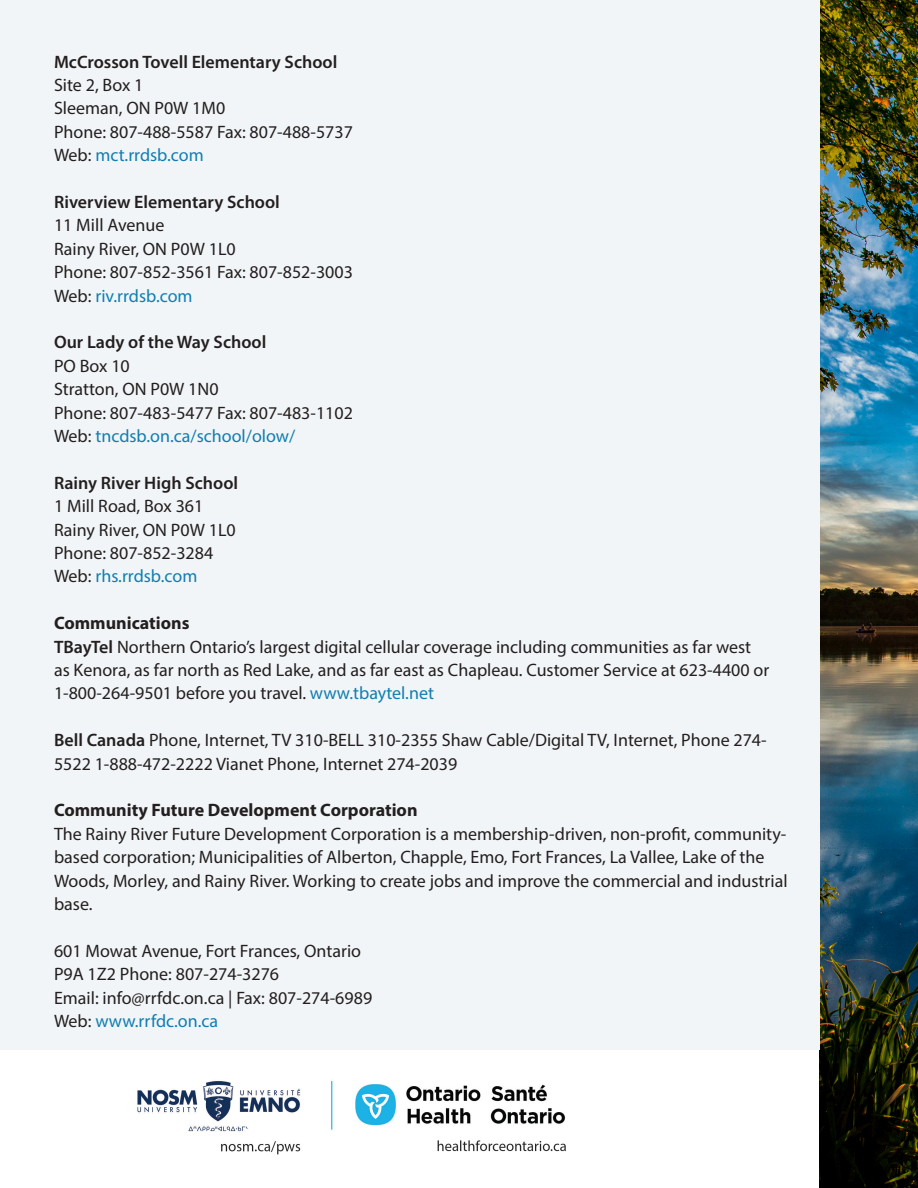
<style>
.page{position:relative;width:918px;height:1188px;background:#fff}
.page>*{position:absolute;margin:0;border:0;box-sizing:border-box;transform-origin:0 0}
.Text{font:18px/23.4px "Myriad Pro";color:#231f20}
.Text-2{font:18px "Myriad Pro";color:#107eb1}
.Text-3{font:600 18px "Myriad Pro";color:#231f20}
.Topic{font:700 18px "Myriad Pro";color:#231f20}
.s1{color:#231f20}
.s2{font-weight:600}
.s3{color:#107eb1}
</style>
<div class="page">
<img style="left:820px;top:0;width:98px;height:1188px">
<div style="left:0;top:0;width:820px;height:1050px;background:#f2f5f7"></div>
<img style="left:137px;top:1081px;width:429px;height:74px">
<p class="Text-3" style="left:54px;top:50px;width:285px">McCrosson Tovell Elementary School</p>
<p class="Text" style="left:54px;top:73px;width:91px">Site 2, Box 1</p>
<p class="Text" style="left:54px;top:96px;width:173px">Sleeman, ON P0W 1M0</p>
<p class="Text" style="left:54px;top:120px;width:301px">Phone: 807-488-5587 Fax: 807-488-5737</p>
<p class="Text-2" style="left:54px;top:144px;width:151px"><span class="s1">Web:</span> mct.rrdsb.com</p>
<p class="Text-3" style="left:54px;top:190px;width:227px">Riverview Elementary School</p>
<p class="Text" style="left:54px;top:213px;width:112px">11 Mill Avenue</p>
<p class="Text" style="left:54px;top:237px;width:183px">Rainy River, ON P0W 1L0</p>
<p class="Text" style="left:54px;top:260px;width:301px">Phone: 807-852-3561 Fax: 807-852-3003</p>
<p class="Text-2" style="left:54px;top:284px;width:140px"><span class="s1">Web:</span> riv.rrdsb.com</p>
<p class="Text-3" style="left:54px;top:331px;width:214px">Our Lady of the Way School</p>
<p class="Text" style="left:54px;top:354px;width:77px">PO Box 10</p>
<p class="Text" style="left:54px;top:377px;width:166px">Stratton, ON P0W 1N0</p>
<p class="Text" style="left:54px;top:400px;width:301px">Phone: 807-483-5477 Fax: 807-483-1102</p>
<p class="Text-2" style="left:54px;top:425px;width:243px"><span class="s1">Web:</span> tncdsb.on.ca/school/olow/</p>
<p class="Text-3" style="left:54px;top:471px;width:186px">Rainy River High School</p>
<p class="Text" style="left:54px;top:494px;width:151px">1 Mill Road, Box 361</p>
<p class="Text" style="left:54px;top:517px;width:183px">Rainy River, ON P0W 1L0</p>
<p class="Text" style="left:54px;top:541px;width:161px">Phone: 807-852-3284</p>
<p class="Text-2" style="left:54px;top:565px;width:145px"><span class="s1">Web:</span> rhs.rrdsb.com</p>
<p class="Topic" style="left:54px;top:611px;width:137px">Communications</p>
<p class="Text" style="left:54px;top:634px;width:717px"><span class="s2">TBayTel</span> Northern Ontario’s largest digital cellular coverage including communities as far west as Kenora, as far north as Red Lake, and as far east as Chapleau. Customer Service at 623-4400 or<br>1-800-264-9501 before you travel. <span class="s3">www.tbaytel.net</span></p>
<p class="Text" style="left:54px;top:728px;width:714px"><span class="s2">Bell Canada</span> Phone, Internet, TV 310-BELL 310-2355 Shaw Cable/Digital TV, Internet, Phone 274-<br>5522 1-888-472-2222 Vianet Phone, Internet 274-2039</p>
<p class="Topic" style="left:54px;top:798px;width:365px">Community Future Development Corporation</p>
<p class="Text" style="left:54px;top:822px;width:735px">The Rainy River Future Development Corporation is a membership-driven, non-profit, community&shy;based corporation; Municipalities of Alberton, Chapple, Emo, Fort Frances, La Vallee, Lake of the Woods, Morley, and Rainy River. Working to create jobs and improve the commercial and industrial base.</p>
<p class="Text" style="left:54px;top:939px;width:309px">601 Mowat Avenue, Fort Frances, Ontario</p>
<p class="Text" style="left:54px;top:962px;width:227px">P9A 1Z2 Phone: 807-274-3276</p>
<p class="Text" style="left:54px;top:985px;width:320px">Email: info@rrfdc.on.ca | Fax: 807-274-6989</p>
<p class="Text-2" style="left:54px;top:1010px;width:166px"><span class="s1">Web:</span> www.rrfdc.on.ca</p>
</div>
